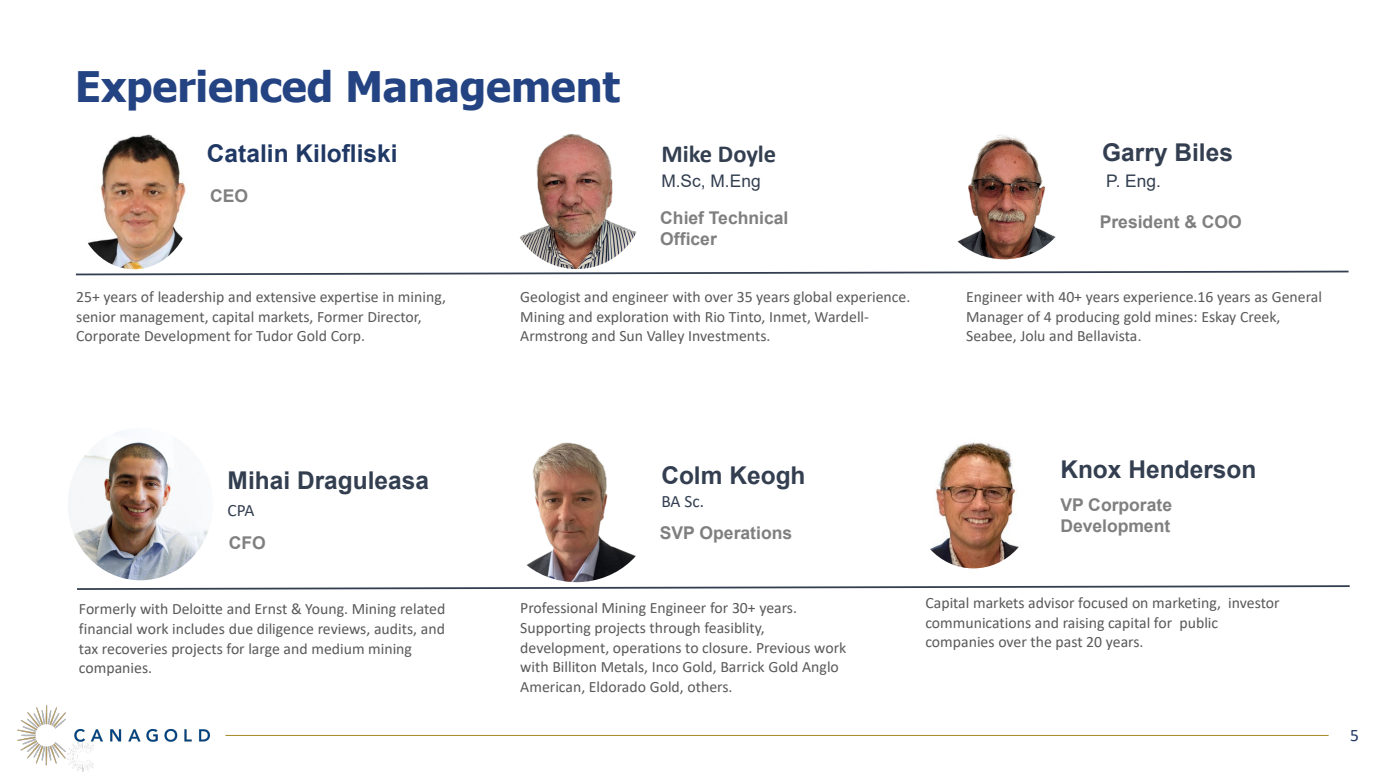
<style>
.page{position:relative;width:1386px;height:780px;background:#fff}
.page>*{position:absolute;margin:0;border:0;box-sizing:border-box;transform-origin:0 0}
.t1{font:700 42px "Tahoma";color:#244382}
.t2{font:700 24.5px "Arial";color:#333f50}
.t3{font:700 24.5px "Arial";color:#203864}
.t4{font:700 24.5px "Calibri";color:#333f50}
.t5{font:700 17.5px/21px "Arial";color:#7f7f7f}
.t6{font:17.5px "Calibri";color:#203864}
.t7{font:17.32px "Arial";color:#333f50}
.t8{font:17.32px "Calibri";letter-spacing:-.005em;color:#333f50}
.t9{font:15.75px/19.7px "Calibri";color:#595959}
.s1{font-family:"Arial"}
</style>
<div class="page">
<img style="left:72px;top:765px;width:21px;height:6px">
<hr style="left:225px;top:734px;width:1103px;height:1px;background:#a38721">
<img style="left:17px;top:705px;width:193px;height:60px">
<img style="left:957px;top:135px;width:99px;height:124px">
<svg style="left:75px;top:269px;width:1274px;height:7px"></svg>
<svg style="left:77px;top:585px;width:1273px;height:5px"></svg>
<img style="left:87px;top:134px;width:99px;height:135px">
<img style="left:519px;top:133px;width:118px;height:136px">
<img style="left:526px;top:442px;width:110px;height:140px">
<img style="left:930px;top:442px;width:89px;height:126px">
<img style="left:68px;top:431px;width:140px;height:149px">
<h1 class="t1" style="left:75px;top:57px;width:546px">Experienced Management</h1>
<p class="t3" style="left:207px;top:136px;width:192px">Catalin Kilofliski</p>
<p class="t5" style="left:210px;top:185px;width:40px">CEO</p>
<p class="t4" style="left:661px;top:136px;width:116px">Mike Doyle</p>
<p class="t7" style="left:661px;top:169px;width:101px">M.Sc, M.Eng</p>
<p class="t5" style="left:660px;top:207px;width:130px">Chief Technical<br>Officer</p>
<p class="t9" style="left:76px;top:286px;width:371px">25+ years of leadership and extensive expertise in mining, senior management, capital markets, Former Director,<br>Corporate Development for Tudor Gold Corp.</p>
<p class="t9" style="left:520px;top:286px;width:391px">Geologist and engineer with over 35 years global experience.<br>Mining and exploration with Rio Tinto, Inmet, Wardell-<br>Armstrong and Sun Valley Investments.</p>
<p class="t2" style="left:1102px;top:135px;width:132px">Garry Biles</p>
<p class="t7" style="left:1106px;top:169px;width:56px">P. Eng.</p>
<p class="t5" style="left:1099px;top:211px;width:144px">President &amp; COO</p>
<p class="t9" style="left:966px;top:286px;width:357px">Engineer with 40+ years experience.16 years as General<br>Manager of 4 producing gold mines: Eskay Creek,<br>Seabee, Jolu and Bellavista<span class="s1">.</span></p>
<p class="t2" style="left:228px;top:463px;width:203px">Mihai Draguleasa</p>
<p class="t8" style="left:228px;top:498px;width:28px">CPA</p>
<p class="t5" style="left:229px;top:532px;width:39px">CFO</p>
<p class="t9" style="left:79px;top:598px;width:368px">Formerly with Deloitte and Ernst &amp; Young. Mining related financial work includes due diligence reviews, audits, and tax recoveries projects for large and medium mining companies.</p>
<p class="t2" style="left:661px;top:458px;width:146px">Colm Keogh</p>
<p class="t8" style="left:661px;top:489px;width:44px">BA Sc.</p>
<p class="t5" style="left:660px;top:522px;width:134px">SVP Operations</p>
<p class="t9" style="left:520px;top:597px;width:327px">Professional Mining Engineer for 30+ years.<br>Supporting projects through feasiblity, development, operations to closure. Previous work with Billiton Metals, Inco Gold, Barrick Gold Anglo American, Eldorado Gold, others.</p>
<p class="t2" style="left:1060px;top:452px;width:197px">Knox Henderson</p>
<p class="t5" style="left:1060px;top:494px;width:113px">VP Corporate<br>Development</p>
<p class="t9" style="left:925px;top:592px;width:356px">Capital markets advisor focused on marketing, investor communications and raising capital for public companies over the past 20 years.</p>
<p class="t6" style="left:1349px;top:722px;width:10px">5</p>
</div>
